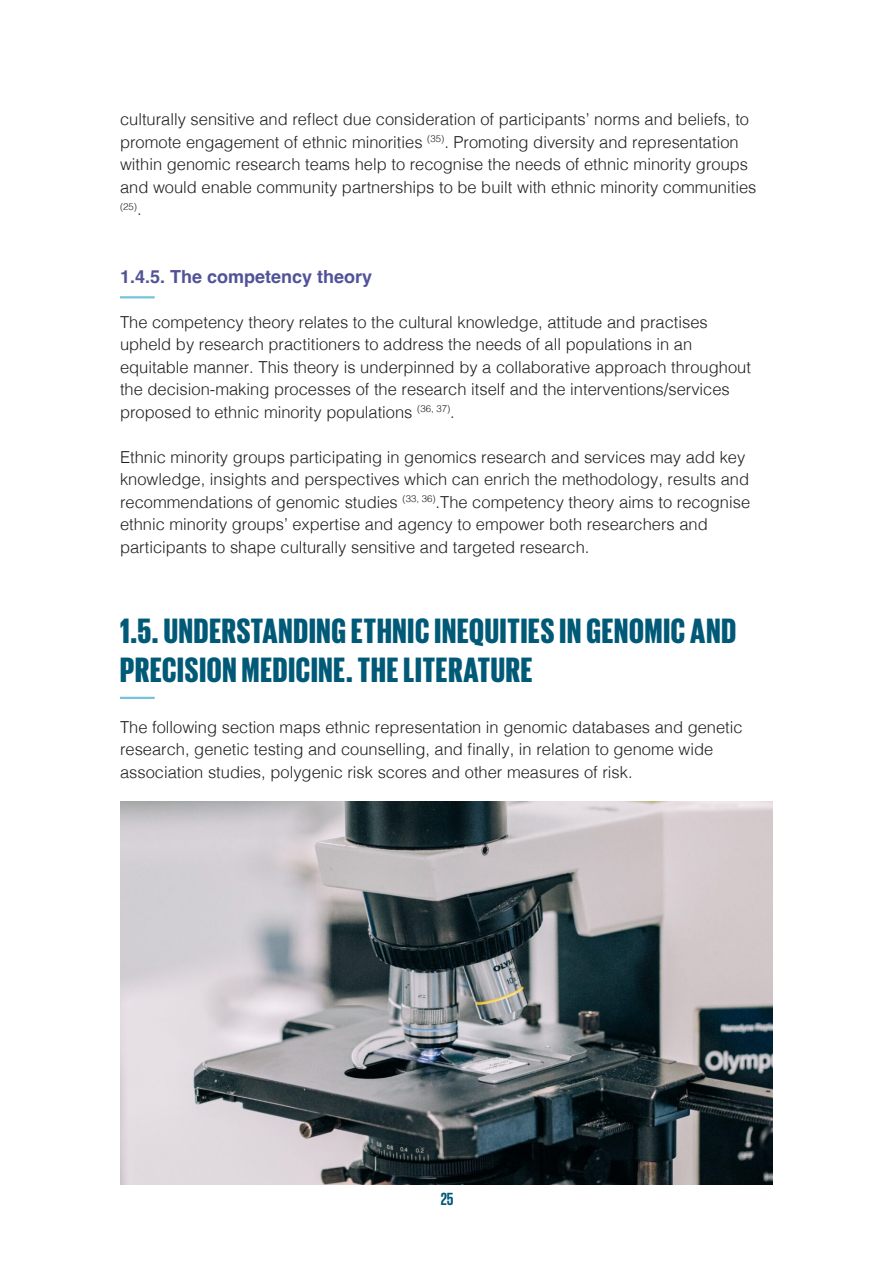
<style>
.page{position:relative;width:893px;height:1263px;background:#fff}
.page>*{position:absolute;margin:0;border:0;box-sizing:border-box;transform-origin:0 0}
.Head_2{font:800 36px/39px "Giorgio Sans Trial";letter-spacing:.025em;color:#005a77}
.Header_2{font:700 18px "Helvetica";color:#515298}
.t1{font:700 18px "Giorgio Sans Trial";color:#005a77}
.Body{font:300 16.5px/22.5px "Helvetica";color:#231f20}
.Body-2{font:300 9.6px "Helvetica";color:#231f20}
.s1{font-size:16.5px}
</style>
<div class="page">
<hr style="left:120px;top:296px;width:35px;height:2px;background:#74c5dc">
<hr style="left:120px;top:697px;width:35px;height:2px;background:#74c5dc">
<img style="left:120px;top:801px;width:653px;height:383px">
<p class="Body" style="left:120px;top:107px;width:638px">culturally sensitive and reflect due consideration of participants’ norms and beliefs, to promote engagement of ethnic minorities <sup>(35)</sup>. Promoting diversity and representation within genomic research teams help to recognise the needs of ethnic minority groups and would enable community partnerships to be built with ethnic minority communities</p>
<p class="Body-2" style="left:120px;top:198px;width:23px">(25)<span class="s1">.</span></p>
<p class="Header_2" style="left:120px;top:265px;width:254px">1.4.5. The competency theory</p>
<p class="Body" style="left:120px;top:309px;width:632px">The competency theory relates to the cultural knowledge, attitude and practises upheld by research practitioners to address the needs of all populations in an equitable manner. This theory is underpinned by a collaborative approach throughout the decision-making processes of the research itself and the interventions/services proposed to ethnic minority populations <sup>(36,</sup> <sup>37)</sup>.</p>
<p class="Body" style="left:120px;top:444px;width:632px">Ethnic minority groups participating in genomics research and services may add key knowledge, insights and perspectives which can enrich the methodology, results and recommendations of genomic studies <sup>(33,</sup> <sup>36)</sup>.The competency theory aims to recognise ethnic minority groups’ expertise and agency to empower both researchers and participants to shape culturally sensitive and targeted research.</p>
<p class="Head_2" style="left:120px;top:613px;width:617px">1.5. UNDERSTANDING ETHNIC INEQUITIES IN GENOMIC AND<br>PRECISION MEDICINE. THE LITERATURE</p>
<p class="Body" style="left:120px;top:714px;width:624px">The following section maps ethnic representation in genomic databases and genetic research, genetic testing and counselling, and finally, in relation to genome wide association studies, polygenic risk scores and other measures of risk.</p>
<p class="t1" style="left:441px;top:1193px;width:14px">25</p>
</div>
